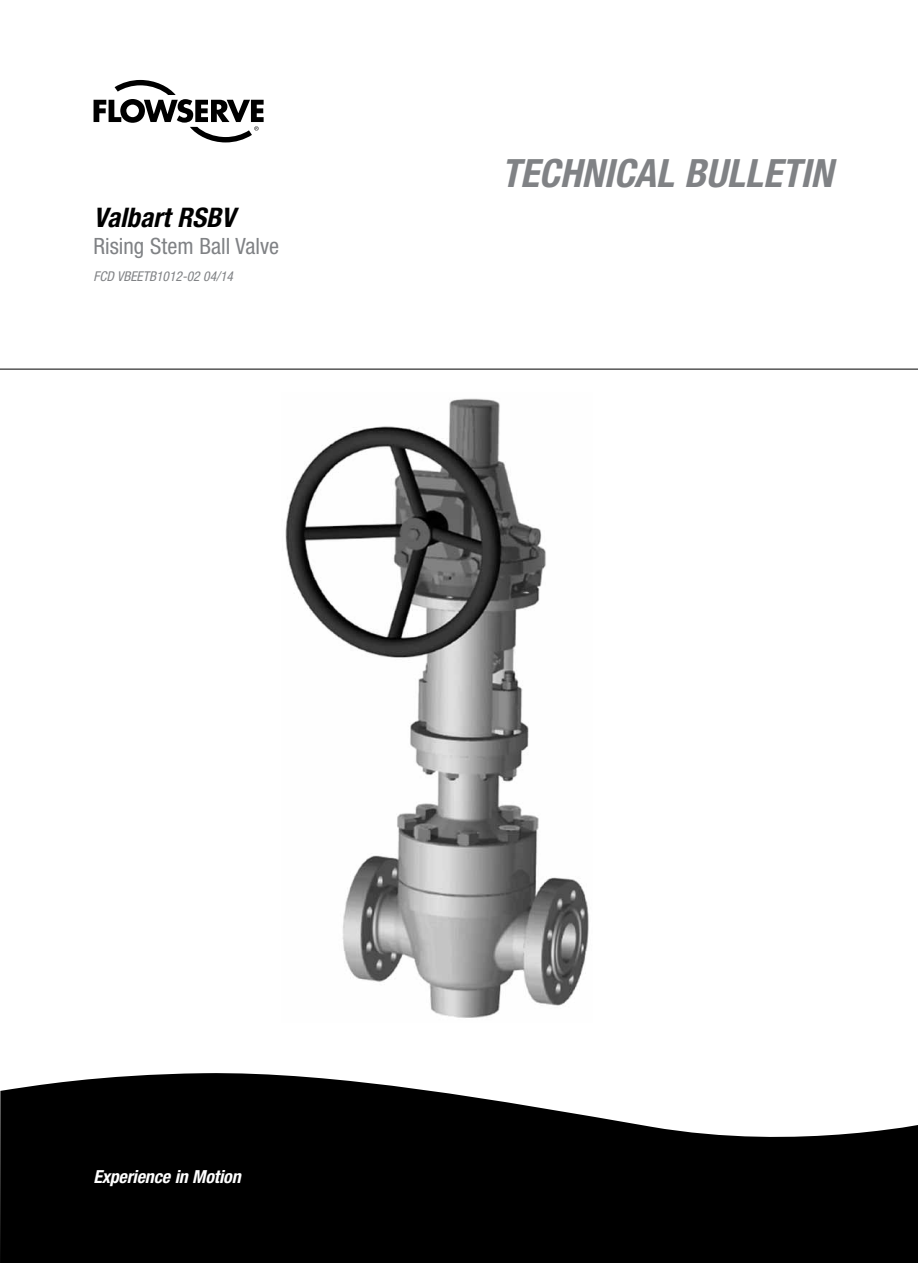
<style>
.page{position:relative;width:918px;height:1263px;background:#fff}
.page>*{position:absolute;margin:0;border:0;box-sizing:border-box;transform-origin:0 0}
.t1{font:italic 700 condensed 39px "Helvetica Neue LT Std";color:#808285}
.t2{font:italic 700 condensed 27px "Helvetica Neue LT Std";color:#000}
.t3{font:condensed 22.5px "Helvetica Neue LT Std";color:#808285}
.t4{font:italic 700 condensed 18px "Helvetica Neue LT Std";letter-spacing:-.01em;color:#fff}
.t5{font:italic condensed 13.5px "Helvetica Neue LT Std";color:#808285}
</style>
<div class="page">
<svg style="left:0;top:1073px;width:918px;height:190px;fill:#000"></svg>
<hr style="left:0;top:369px;width:918px;height:1px;background:#000">
<svg style="left:94px;top:80px;width:170px;height:62px"></svg>
<img style="left:285px;top:398px;width:304px;height:620px">
<h2 class="t2" style="left:94px;top:201px;width:143px">Valbart RSBV</h2>
<h3 class="t3" style="left:94px;top:233px;width:187px">Rising Stem Ball Valve</h3>
<p class="t5" style="left:94px;top:268px;width:141px">FCD VBEETB1012-02 04/14</p>
<h1 class="t1" style="left:501px;top:150px;width:333px">TECHNICAL BULLETIN</h1>
<h3 class="t4" style="left:94px;top:1166px;width:149px">Experience in Motion</h3>
</div>
